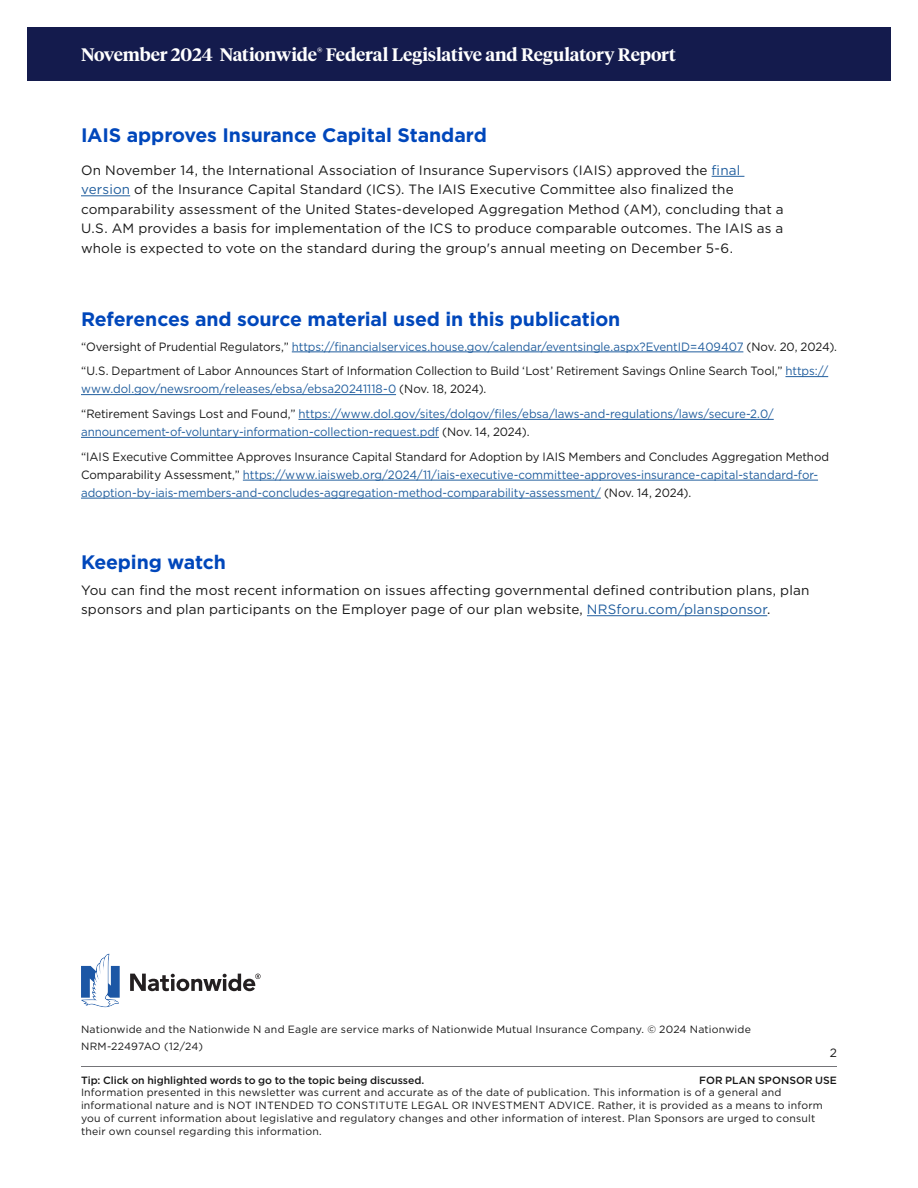
<style>
.page{position:relative;width:918px;height:1188px;background:#fff}
.page>*{position:absolute;margin:0;border:0;box-sizing:border-box;transform-origin:0 0}
.t1{font:700 19.5px "Gotham";letter-spacing:-.01em;color:#0047bb}
.t2{font:600 18px "Tiempos Headline";letter-spacing:-.01em;color:#fff}
.t3{font:13.5px/19.5px "Gotham";letter-spacing:.01em;color:#171717}
.t4{font:12px/18px "Gotham";letter-spacing:-.005em;color:#215e9e;scale:.96 1}
.t5{font:12px/18px "Gotham";letter-spacing:-.005em;color:#171717;scale:.96 1}
.t6{font:12px "Gotham";letter-spacing:-.005em;color:#171717}
.t7{font:10.5px/12.8px "Gotham";letter-spacing:.02em;color:#171717}
.t8{font:500 10.5px "Gotham";letter-spacing:-.005em;color:#171717}
.s1{color:#215e9e}
.s2{color:#171717}
</style>
<div class="page">
<hr style="left:81px;top:1066px;width:756px;height:1px;background:#747478">
<div style="left:27px;top:27px;width:864px;height:54px;background:#141b4d"></div>
<hr style="left:712px;top:176px;width:32px;height:1px;background:#215e9e">
<hr style="left:81px;top:195px;width:49px;height:1px;background:#215e9e">
<hr style="left:292px;top:352px;width:451px;height:1px;background:#215e9e">
<hr style="left:785px;top:376px;width:43px;height:1px;background:#215e9e">
<hr style="left:81px;top:394px;width:315px;height:1px;background:#215e9e">
<hr style="left:298px;top:419px;width:476px;height:1px;background:#215e9e">
<hr style="left:81px;top:437px;width:358px;height:1px;background:#215e9e">
<hr style="left:243px;top:480px;width:575px;height:1px;background:#215e9e">
<hr style="left:81px;top:498px;width:520px;height:1px;background:#215e9e">
<hr style="left:587px;top:615px;width:180px;height:1px;background:#215e9e">
<svg style="left:130px;top:974px;width:131px;height:17px"></svg>
<svg style="left:81px;top:954px;width:39px;height:53px"></svg>
<h1 class="t2" style="left:81px;top:42px;width:597px">November 2024 Nationwide<sup>®</sup> Federal Legislative and Regulatory Report</h1>
<h2 class="t1" style="left:81px;top:122px;width:407px">IAIS approves Insurance Capital Standard</h2>
<p class="t3" style="left:81px;top:160px;width:704px">On November 14, the International Association of Insurance Supervisors (IAIS) approved the <span class="s1">final version</span> of the Insurance Capital Standard (ICS). The IAIS Executive Committee also finalized the comparability assessment of the United States-developed Aggregation Method (AM), concluding that a U.S. AM provides a basis for implementation of the ICS to produce comparable outcomes. The IAIS as a whole is expected to vote on the standard during the group's annual meeting on December 5-6.</p>
<h2 class="t1" style="left:81px;top:306px;width:541px">References and source material used in this publication</h2>
<p class="t4" style="left:81px;top:337px;width:789px"><span class="s2">“Oversight of Prudential Regulators,”</span> https://financialservices.house.gov/calendar/eventsingle.aspx?EventID=409407 <span class="s2">(Nov. 20, 2024).</span></p>
<p class="t5" style="left:81px;top:362px;width:780px">“U.S. Department of Labor Announces Start of Information Collection to Build ‘Lost’ Retirement Savings Online Search Tool,” <span class="s1">https:// www.dol.gov/newsroom/releases/ebsa/ebsa20241118-0</span> (Nov. 18, 2024).</p>
<p class="t4" style="left:81px;top:405px;width:723px"><span class="s2">“Retirement Savings Lost and Found,”</span> https://www.dol.gov/sites/dolgov/files/ebsa/laws-and-regulations/laws/secure-2.0/ announcement-of-voluntary-information-collection-request.pdf <span class="s2">(Nov. 14, 2024).</span></p>
<p class="t4" style="left:81px;top:447px;width:781px"><span class="s2">“IAIS Executive Committee Approves Insurance Capital Standard for Adoption by IAIS Members and Concludes Aggregation Method<br>Comparability Assessment,”</span> https://www.iaisweb.org/2024/11/iais-executive-committee-approves-insurance-capital-standard-for&shy;adoption-by-iais-members-and-concludes-aggregation-method-comparability-assessment/ <span class="s2">(Nov. 14, 2024).</span></p>
<h2 class="t1" style="left:81px;top:549px;width:146px">Keeping watch</h2>
<p class="t3" style="left:81px;top:580px;width:730px">You can find the most recent information on issues affecting governmental defined contribution plans, plan sponsors and plan participants on the Employer page of our plan website, <span class="s1">NRSforu.com/plansponsor</span>.</p>
<p class="t7" style="left:81px;top:1022px;width:671px">Nationwide and the Nationwide N and Eagle are service marks of Nationwide Mutual Insurance Company. © 2024 Nationwide</p>
<p class="t7" style="left:81px;top:1040px;width:123px">NRM-22497AO (12/24)</p>
<p class="t8" style="left:81px;top:1073px;width:345px">Tip: Click on highlighted words to go to the topic being discussed.</p>
<p class="t8" style="left:699px;top:1073px;width:139px">FOR PLAN SPONSOR USE</p>
<p class="t7" style="left:81px;top:1086px;width:743px">Information presented in this newsletter was current and accurate as of the date of publication. This information is of a general and informational nature and is NOT INTENDED TO CONSTITUTE LEGAL OR INVESTMENT ADVICE. Rather, it is provided as a means to inform you of current information about legislative and regulatory changes and other information of interest. Plan Sponsors are urged to consult their own counsel regarding this information.</p>
<p class="t6" style="left:830px;top:1045px;width:9px">2</p>
</div>
